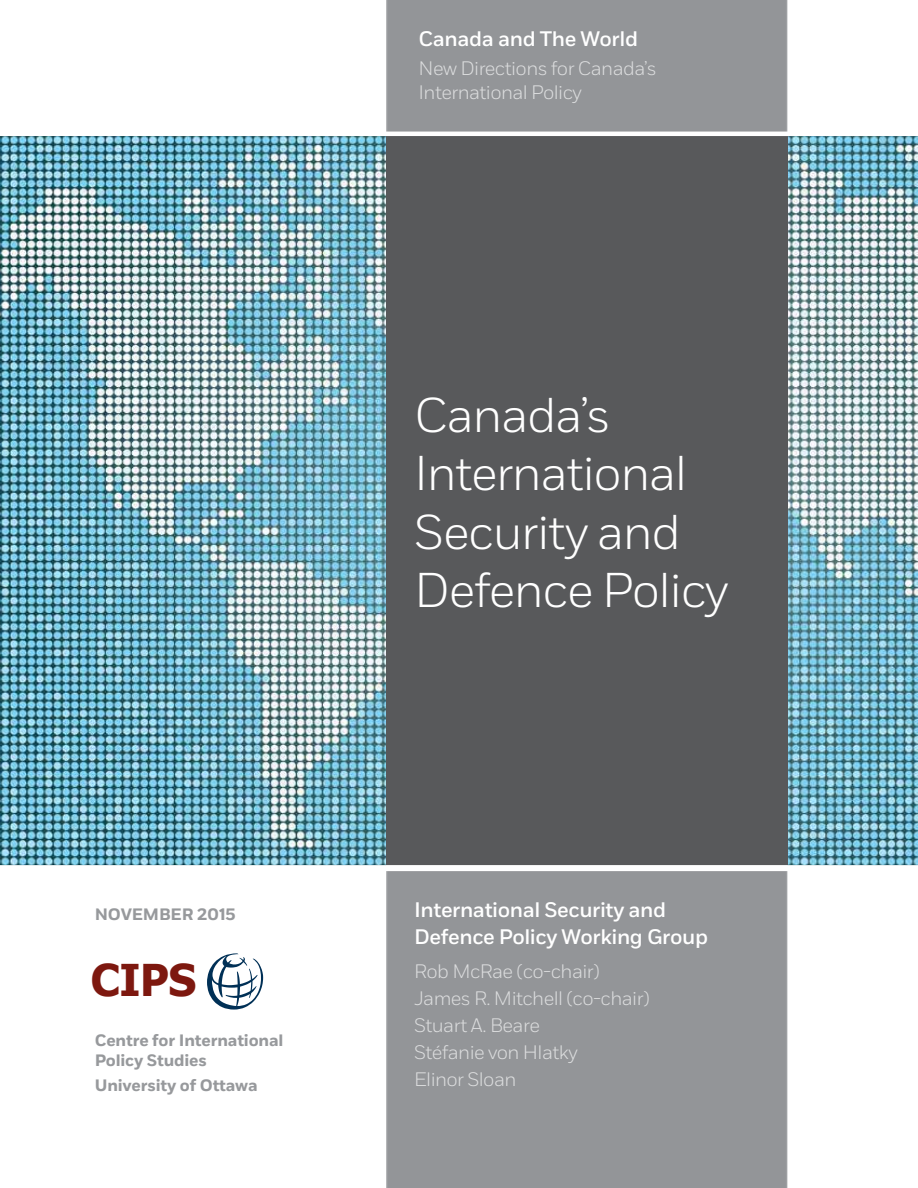
<style>
.page{position:relative;width:918px;height:1188px;background:#fff}
.page>*{position:absolute;margin:0;border:0;box-sizing:border-box;transform-origin:0 0}
.t1{font:300 48.75px/58.5px "Fort";letter-spacing:-.03em;color:#fff}
.t2{font:700 43.8px "Tahoma";color:#7d180f}
.t3{font:500 21px/27px "Fort";letter-spacing:-.02em;color:#fff}
.t4{font:300 19.5px/27px "Fort";letter-spacing:-.03em;color:#dcddde}
.t5{font:700 16.5px/19.8px "Fort";letter-spacing:-.01em;color:#97999c}
</style>
<div class="page">
<img style="left:0;top:136px;width:918px;height:729px">
<div style="left:386px;top:0;width:401px;height:1188px;background:#939598"></div>
<div style="left:386px;top:135px;width:401px;height:730px;background:#58595b"></div>
<hr style="left:0;top:132px;width:918px;height:4px;background:#fff">
<div style="left:0;top:865px;width:918px;height:6px;background:#fff"></div>
<svg style="left:207px;top:953px;width:56px;height:57px"></svg>
<p class="t5" style="left:95px;top:905px;width:142px">November 2015</p>
<h2 class="t2" style="left:91px;top:949px;width:107px">CIPS</h2>
<p class="t5" style="left:95px;top:1031px;width:190px">Centre for International<br>Policy Studies</p>
<p class="t5" style="left:95px;top:1076px;width:164px">University of Ottawa</p>
<p class="t3" style="left:419px;top:26px;width:221px">Canada and The World</p>
<p class="t4" style="left:419px;top:56px;width:239px;line-height:24px">New Directions for Canada’s<br>International Policy</p>
<h1 class="t1" style="left:414px;top:386px;width:317px">Canada’s<br>International<br>Security and<br>Defence Policy</h1>
<p class="t3" style="left:414px;top:897px;width:295px">International Security and<br>Defence Policy Working Group</p>
<p class="t4" style="left:414px;top:958px;width:237px">Rob McRae (co-chair)<br>James R. Mitchell (co-chair)<br>Stuart A. Beare<br>Stéfanie von Hlatky<br>Elinor Sloan</p>
</div>
